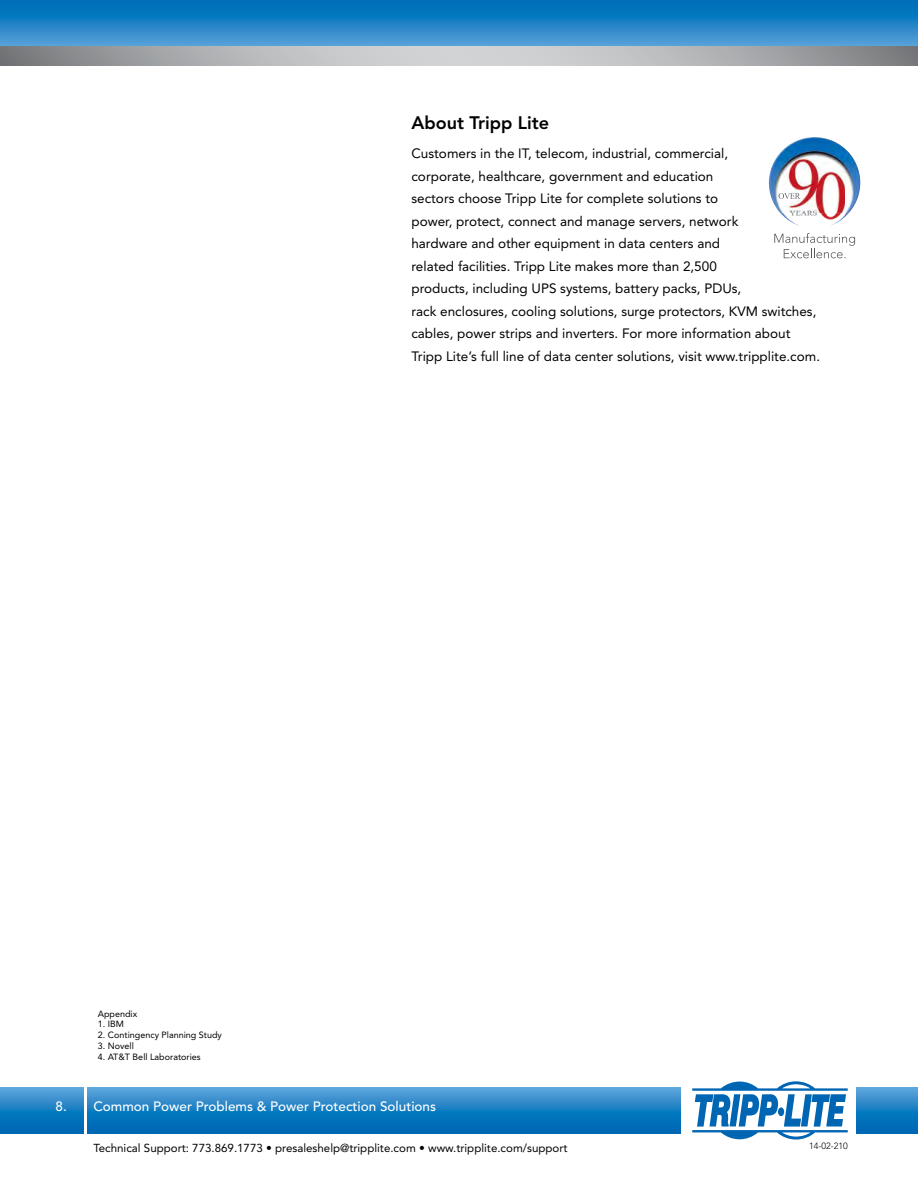
<style>
.page{position:relative;width:918px;height:1188px;background:#fff}
.page>*{position:absolute;margin:0;border:0;box-sizing:border-box;transform-origin:0 0}
.t1{font:800 18px "Avenir";color:#000}
.t2{font:13.5px/22.5px "Avenir";color:#000}
.t3{font:500 13.5px "Avenir";color:#fff}
.t4{font:11.55px "Avenir";color:#000}
.t5{font:9px "Avenir";color:#000}
.t6{font:300 9px "Avenir";color:#000}
</style>
<div class="page">
<svg style="left:0;top:0;width:918px;height:46px;background:#2083c5"></svg>
<svg style="left:0;top:46px;width:918px;height:20px;background:#aeb0b2"></svg>
<svg style="left:0;top:1088px;width:918px;height:46px;background:#1d80c3"></svg>
<div style="left:681px;top:1067px;width:175px;height:91px;background:#fff"></div>
<svg style="left:692px;top:1081px;width:156px;height:59px"></svg>
<hr style="left:85px;top:1081px;width:2px;height:63px;background:#fff">
<img style="left:775px;top:137px;width:37px;height:24px">
<img style="left:845px;top:160px;width:15px;height:57px">
<img style="left:780px;top:213px;width:60px;height:13px">
<svg style="left:774px;top:233px;width:81px;height:25px"></svg>
<svg style="left:779px;top:193px;width:21px;height:6px"></svg>
<p class="t1" style="left:411px;top:112px;width:139px">About Tripp Lite</p>
<p class="t2" style="left:411px;top:142px;width:410px">Customers in the IT, telecom, industrial, commercial,<br>corporate, healthcare, government and education<br>sectors choose Tripp Lite for complete solutions to<br>power, protect, connect and manage servers, network<br>hardware and other equipment in data centers and<br>related facilities. Tripp Lite makes more than 2,500<br>products, including UPS systems, battery packs, PDUs,<br>rack enclosures, cooling solutions, surge protectors, KVM switches, cables, power strips and inverters. For more information about Tripp Lite’s full line of data center solutions, visit www.tripplite.com.</p>
<p class="t5" style="left:98px;top:1008px;width:41px">Appendix</p>
<p class="t5" style="left:98px;top:1019px;width:28px">1. IBM</p>
<p class="t5" style="left:98px;top:1030px;width:126px">2. Contingency Planning Study</p>
<p class="t5" style="left:98px;top:1041px;width:38px">3. Novell</p>
<p class="t5" style="left:98px;top:1051px;width:104px">4. AT&amp;T Bell Laboratories</p>
<p class="t3" style="left:56px;top:1098px;width:13px">8.</p>
<p class="t3" style="left:93px;top:1098px;width:344px">Common Power Problems &amp; Power Protection Solutions</p>
<p class="t4" style="left:93px;top:1141px;width:476px">Technical Support: 773.869.1773 • presaleshelp@tripplite.com • www.tripplite.com/support</p>
<p class="t6" style="left:809px;top:1140px;width:40px">14-02-210</p>
</div>
